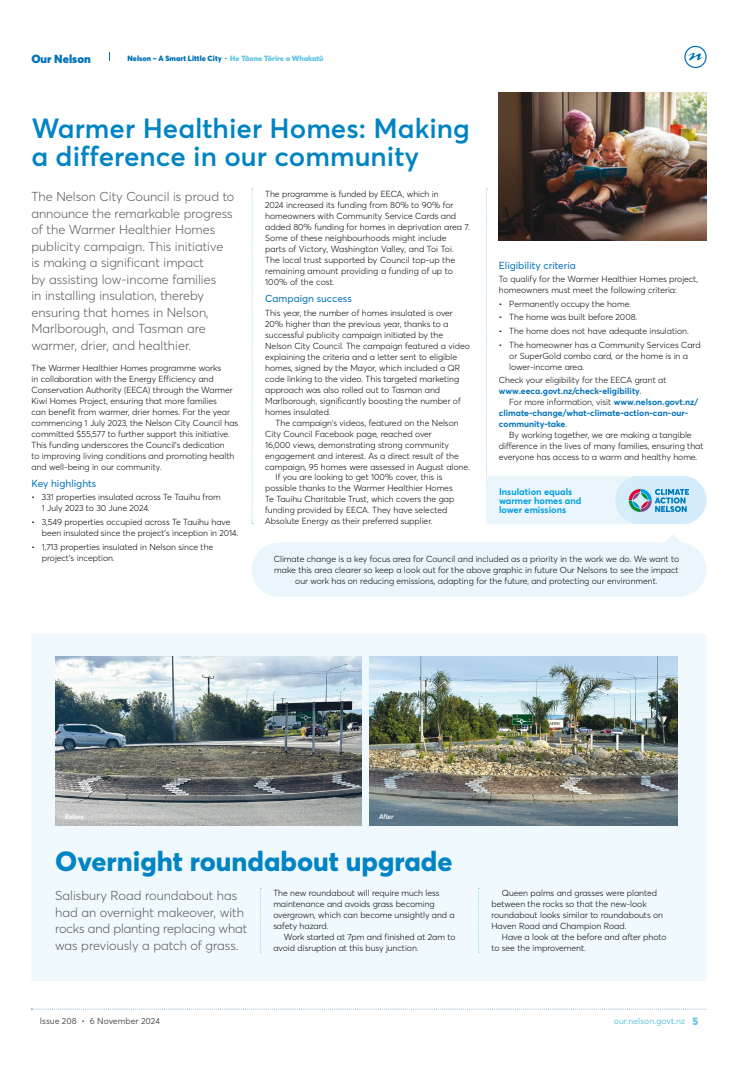
<style>
.page{position:relative;width:738px;height:1078px;background:#fff}
.page>*{position:absolute;margin:0;border:0;box-sizing:border-box;transform-origin:0 0}
.t1{font:600 27.5px/28.4px "Averta";color:#0084c3}
.t2{font:800 27.5px "Averta";color:#0084c3}
.t3{font:300 12.8px/16.5px "Averta";color:#58585a}
.t4{font:900 11.6px "Averta";color:#0072ba}
.t5{font:10.1px "Averta";color:#0072ba}
.t6{font:700 9.2px/8.8px "Averta";color:#009ee0}
.t7{font:300 8.7px/11px "Averta";color:#000}
.t8{font:700 8.7px/11px "Averta";color:#0072ba}
.t9{font:8.7px "Averta";color:#58585a}
.t10{font:8.7px "Averta";color:#65c5e4}
.t11{font:900 7.5px "Averta";color:#0072ba}
.t12{font:italic 600 6.9px "Averta";letter-spacing:-.005em;color:#fff}
.s1{color:#65c5e4}
.s2{font-weight:700;color:#0072ba}
.s3{font-weight:300;color:#000}
.s4{font-weight:900;font-size:11px}
</style>
<div class="page">
<svg style="left:684px;top:46px;width:21px;height:21px"></svg>
<div style="left:683px;top:46px;width:23px;height:22px;border:1px solid #0072ba;border-radius:50%"></div>
<svg style="left:687px;top:53px;width:15px;height:8px"></svg>
<div style="left:31px;top:633px;width:675px;height:347px;background:#f0f9fd"></div>
<svg style="left:251px;top:188px;width:2px;height:336px"></svg>
<svg style="left:478px;top:887px;width:1px;height:65px"></svg>
<svg style="left:260px;top:887px;width:1px;height:65px"></svg>
<img style="left:498px;top:93px;width:208px;height:95px">
<svg style="left:486px;top:188px;width:220px;height:336px"></svg>
<div style="left:251px;top:542px;width:455px;height:54px;background:#ebf6fc;border-radius:27px"></div>
<img style="left:55px;top:656px;width:306px;height:169px">
<img style="left:369px;top:656px;width:308px;height:169px">
<svg style="left:666px;top:535px;width:14px;height:7px"></svg>
<svg style="left:31px;top:1008px;width:676px;height:1px"></svg>
<h3 class="t4" style="left:3px;top:50px;width:89px">elsonOur Nelson</h3>
<p class="t11" style="left:127px;top:53px;width:197px">Nelson – A Smart Little City · <span class="s1">He Tāone Tōrire a Whakatū</span></p>
<h1 class="t1" style="left:31px;top:112px;width:439px">Warmer Healthier Homes: Making a difference in our community</h1>
<p class="t3" style="left:31px;top:188px;width:204px">The Nelson City Council is proud to announce the remarkable progress of the Warmer Healthier Homes publicity campaign. This initiative is making a significant impact<br>by assisting low-income families<br>in installing insulation, thereby ensuring that homes in Nelson,<br>Marlborough, and Tasman are warmer, drier, and healthier.</p>
<p class="t7" style="left:31px;top:362px;width:208px">The Warmer Healthier Homes programme works<br>in collaboration with the Energy Efficiency and Conservation Authority (EECA) through the Warmer Kiwi Homes Project, ensuring that more families<br>can benefit from warmer, drier homes. For the year commencing 1 July 2023, the Nelson City Council has committed $55,577 to further support this initiative.<br>This funding underscores the Council’s dedication<br>to improving living conditions and promoting health and well-being in our community.</p>
<p class="t5" style="left:31px;top:476px;width:66px">Key highlights</p>
<p class="t7" style="left:42px;top:491px;width:180px;text-indent:-10px">• 331 properties insulated across Te Tauihu from<br>1 July 2023 to 30 June 2024.</p>
<p class="t7" style="left:42px;top:516px;width:198px;text-indent:-10px">• 3,549 properties occupied across Te Tauihu have been insulated since the project’s inception in 2014.</p>
<p class="t7" style="left:42px;top:540px;width:173px;text-indent:-10px">• 1,713 properties insulated in Nelson since the project’s inception.</p>
<p class="t7" style="left:265px;top:188px;width:206px">The programme is funded by EECA, which in<br>2024 increased its funding from 80% to 90% for homeowners with Community Service Cards and added 80% funding for homes in deprivation area 7.<br>Some of these neighbourhoods might include<br>parts of Victory, Washington Valley, and Toi Toi.<br>The local trust supported by Council top-up the remaining amount providing a funding of up to 100% of the cost.</p>
<p class="t5" style="left:265px;top:291px;width:88px">Campaign success</p>
<p class="t7" style="left:265px;top:307px;width:206px">This year, the number of homes insulated is over 20% higher than the previous year, thanks to a successful publicity campaign initiated by the Nelson City Council. The campaign featured a video explaining the criteria and a letter sent to eligible homes, signed by the Mayor, which included a QR code linking to the video. This targeted marketing approach was also rolled out to Tasman and Marlborough, significantly boosting the number of homes insulated.</p>
<p class="t7" style="left:275px;top:416px;width:184px">The campaign’s videos, featured on the Nelson</p>
<p class="t7" style="left:265px;top:427px;width:168px">City Council Facebook page, reached over</p>
<p class="t7" style="left:265px;top:438px;width:185px">16,000 views, demonstrating strong community</p>
<p class="t7" style="left:265px;top:449px;width:195px">engagement and interest. As a direct result of the</p>
<p class="t7" style="left:265px;top:460px;width:206px">campaign, 95 homes were assessed in August alone.</p>
<p class="t7" style="left:275px;top:471px;width:168px">If you are looking to get 100% cover, this is</p>
<p class="t7" style="left:265px;top:482px;width:189px">possible thanks to the Warmer Healthier Homes</p>
<p class="t7" style="left:265px;top:493px;width:190px">Te Tauihu Charitable Trust, which covers the gap</p>
<p class="t7" style="left:265px;top:504px;width:183px">funding provided by EECA. They have selected</p>
<p class="t7" style="left:265px;top:515px;width:169px">Absolute Energy as their preferred supplier.</p>
<p class="t5" style="left:498px;top:258px;width:78px">Eligibility criteria</p>
<p class="t7" style="left:498px;top:273px;width:200px">To qualify for the Warmer Healthier Homes project, homeowners must meet the following criteria:</p>
<p class="t7" style="left:498px;top:298px;width:134px">• Permanently occupy the home.</p>
<p class="t7" style="left:498px;top:311px;width:140px">• The home was built before 2008.</p>
<p class="t7" style="left:498px;top:325px;width:191px">• The home does not have adequate insulation.</p>
<p class="t7" style="left:509px;top:338px;width:193px;text-indent:-10px">• The homeowner has a Community Services Card or SuperGold combo card, or the home is in a lower-income area.</p>
<p class="t7" style="left:498px;top:374px;width:169px">Check your eligibility for the EECA grant at <span class="s2">www.eeca.govt.nz/check-eligibility</span>.</p>
<p class="t8" style="left:498px;top:396px;width:200px;text-indent:10px"><span class="s3">For more information, visit</span> www.nelson.govt.nz/ climate-change/what-climate-action-can-our&shy;community-take<span class="s3">.</span></p>
<p class="t7" style="left:498px;top:429px;width:206px;text-indent:10px">By working together, we are making a tangible difference in the lives of many families, ensuring that everyone has access to a warm and healthy home.</p>
<p class="t6" style="left:498px;top:487px;width:84px">Insulation equals warmer homes and lower emissions</p>
<p class="t7" style="left:273px;top:553px;width:406px;text-align:center">Climate change is a key focus area for Council and included as a priority in the work we do. We want to make this area clearer so keep a look out for the above graphic in future Our Nelsons to see the impact our work has on reducing emissions, adapting for the future, and protecting our environment.</p>
<p class="t12" style="left:65px;top:811px;width:20px">Before</p>
<p class="t12" style="left:379px;top:811px;width:16px">After</p>
<h1 class="t2" style="left:55px;top:841px;width:398px">Overnight roundabout upgrade</h1>
<h2 class="t3" style="left:55px;top:886px;width:193px">Salisbury Road roundabout has had an overnight makeover, with rocks and planting replacing what was previously a patch of grass.</h2>
<p class="t7" style="left:273px;top:887px;width:183px">The new roundabout will require much less maintenance and avoids grass becoming overgrown, which can become unsightly and a safety hazard.</p>
<p class="t7" style="left:273px;top:931px;width:183px;text-indent:10px">Work started at 7pm and finished at 2am to avoid disruption at this busy junction.</p>
<p class="t7" style="left:491px;top:887px;width:173px;text-indent:10px">Queen palms and grasses were planted between the rocks so that the new-look roundabout looks similar to roundabouts on Haven Road and Champion Road.</p>
<p class="t7" style="left:491px;top:931px;width:176px;text-indent:10px">Have a look at the before and after photo to see the improvement.</p>
<p class="t9" style="left:40px;top:1014px;width:122px">Issue 208 • 6 November 2024</p>
<p class="t10" style="left:613px;top:1014px;width:86px">our.nelson.govt.nz <span class="s4">5</span></p>
</div>
